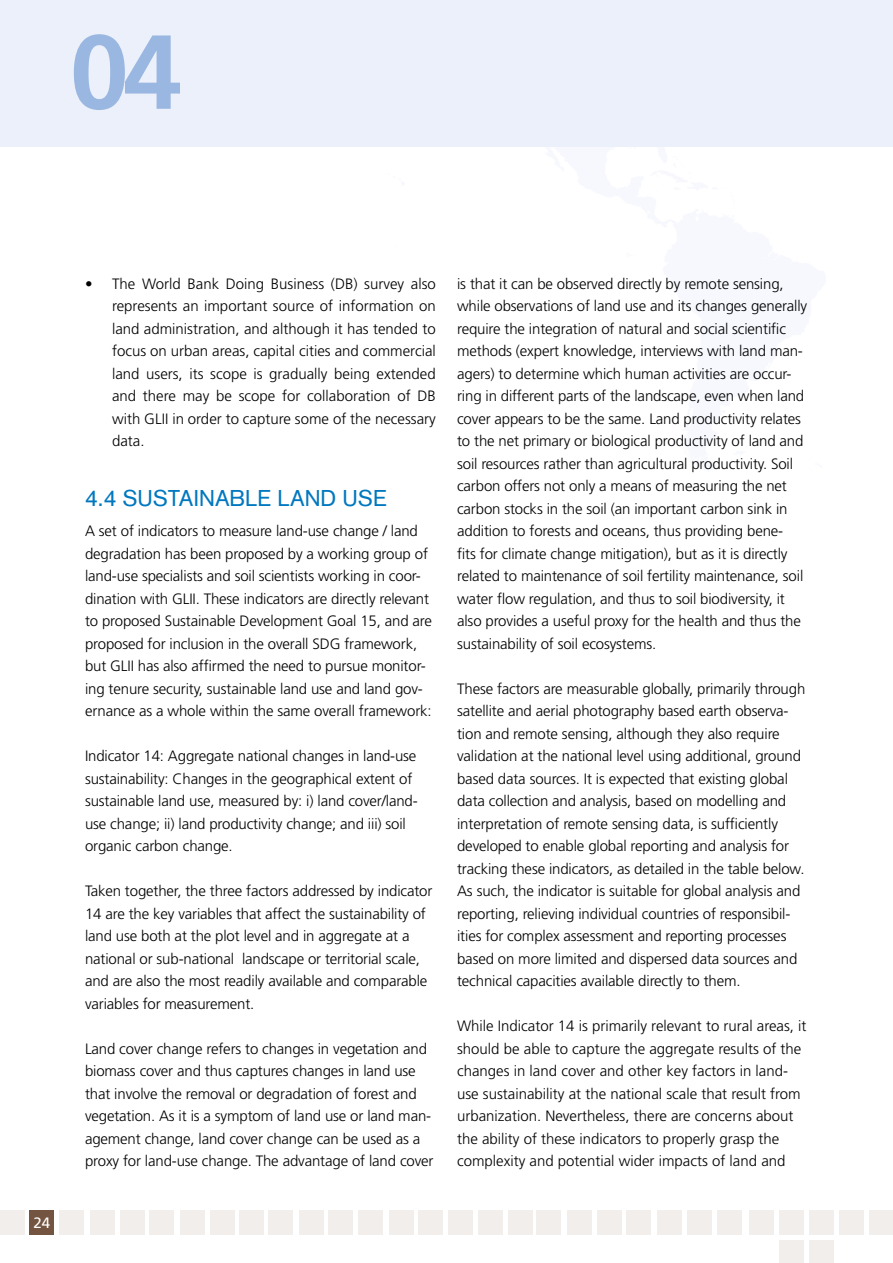
<style>
.page{position:relative;width:893px;height:1263px;background:#fff}
.page>*{position:absolute;margin:0;border:0;box-sizing:border-box;transform-origin:0 0}
.t1{font:700 105px "Frutiger";color:#99b7e1}
.t2{font:22.5px "Akzidenz Grotesk";color:#0078bf}
.t3{font:300 15px/22.5px "Frutiger";letter-spacing:-.01em;color:#000}
.t4{font:15px "Frutiger";color:#fff}
</style>
<div class="page">
<div style="left:0;top:1210px;width:25px;height:25px;background:#f2eeec"></div>
<div style="left:180px;top:1210px;width:25px;height:25px;background:#f2eeec"></div>
<div style="left:389px;top:1210px;width:24px;height:25px;background:#f2eeec"></div>
<div style="left:657px;top:1210px;width:25px;height:25px;background:#f2eeec"></div>
<div style="left:210px;top:1210px;width:25px;height:25px;background:#f2eeec"></div>
<div style="left:478px;top:1210px;width:25px;height:25px;background:#f2eeec"></div>
<div style="left:418px;top:1210px;width:25px;height:25px;background:#f2eeec"></div>
<div style="left:687px;top:1210px;width:25px;height:25px;background:#f2eeec"></div>
<div style="left:59px;top:1210px;width:25px;height:25px;background:#f2eeec"></div>
<div style="left:268px;top:1210px;width:25px;height:25px;background:#f2eeec"></div>
<div style="left:536px;top:1210px;width:25px;height:25px;background:#f2eeec"></div>
<div style="left:239px;top:1210px;width:25px;height:25px;background:#f2eeec"></div>
<div style="left:508px;top:1210px;width:25px;height:25px;background:#f2eeec"></div>
<div style="left:448px;top:1210px;width:25px;height:25px;background:#f2eeec"></div>
<div style="left:717px;top:1210px;width:24px;height:25px;background:#f2eeec"></div>
<div style="left:90px;top:1210px;width:25px;height:25px;background:#f2eeec"></div>
<div style="left:299px;top:1210px;width:24px;height:25px;background:#f2eeec"></div>
<div style="left:567px;top:1210px;width:25px;height:25px;background:#f2eeec"></div>
<div style="left:120px;top:1210px;width:24px;height:25px;background:#f2eeec"></div>
<div style="left:328px;top:1210px;width:25px;height:25px;background:#f2eeec"></div>
<div style="left:597px;top:1210px;width:25px;height:25px;background:#f2eeec"></div>
<div style="left:149px;top:1210px;width:25px;height:25px;background:#f2eeec"></div>
<div style="left:358px;top:1210px;width:25px;height:25px;background:#f2eeec"></div>
<div style="left:626px;top:1210px;width:25px;height:25px;background:#f2eeec"></div>
<div style="left:749px;top:1210px;width:25px;height:25px;background:#f2eeec"></div>
<div style="left:779px;top:1210px;width:25px;height:25px;background:#f2eeec"></div>
<div style="left:779px;top:1240px;width:25px;height:23px;background:#f2eeec"></div>
<div style="left:809px;top:1210px;width:24px;height:25px;background:#f2eeec"></div>
<div style="left:809px;top:1240px;width:24px;height:23px;background:#f2eeec"></div>
<div style="left:840px;top:1210px;width:24px;height:25px;background:#f2eeec"></div>
<div style="left:869px;top:1210px;width:24px;height:25px;background:#f2eeec"></div>
<div style="left:30px;top:1210px;width:24px;height:25px;background:#725440"></div>
<div style="left:0;top:0;width:893px;height:147px;background:#ecf0fa"></div>
<h1 class="t1" style="left:70px;top:11px;width:113px">04</h1>
<p class="t4" style="left:33px;top:1214px;width:18px">24</p>
<p class="t3" style="left:112px;top:272px;width:325px;text-align:justify;text-indent:-27px">• The World Bank Doing Business (DB) survey also represents an important source of information on land administration, and although it has tended to focus on urban areas, capital cities and commercial land users, its scope is gradually being extended and there may be scope for collaboration of DB with GLII in order to capture some of the necessary data.</p>
<h2 class="t2" style="left:85px;top:485px;width:303px">4.4 SUSTAINABLE LAND USE</h2>
<p class="t3" style="left:85px;top:520px;width:348px">A set of indicators to measure land-use change / land degradation has been proposed by a working group of land-use specialists and soil scientists working in coor&shy;dination with GLII. These indicators are directly relevant to proposed Sustainable Development Goal 15, and are proposed for inclusion in the overall SDG framework, but GLII has also affirmed the need to pursue monitor&shy;ing tenure security, sustainable land use and land gov&shy;ernance as a whole within the same overall framework:</p>
<p class="t3" style="left:85px;top:745px;width:334px">Indicator 14: Aggregate national changes in land-use sustainability: Changes in the geographical extent of sustainable land use, measured by: i) land cover/land&shy;use change; ii) land productivity change; and iii) soil organic carbon change.</p>
<p class="t3" style="left:85px;top:880px;width:349px">Taken together, the three factors addressed by indicator 14 are the key variables that affect the sustainability of land use both at the plot level and in aggregate at a national or sub-national landscape or territorial scale, and are also the most readily available and comparable variables for measurement.</p>
<p class="t3" style="left:85px;top:1037px;width:350px">Land cover change refers to changes in vegetation and biomass cover and thus captures changes in land use that involve the removal or degradation of forest and vegetation. As it is a symptom of land use or land man&shy;agement change, land cover change can be used as a proxy for land-use change. The advantage of land cover</p>
<p class="t3" style="left:457px;top:272px;width:352px">is that it can be observed directly by remote sensing, while observations of land use and its changes generally require the integration of natural and social scientific methods (expert knowledge, interviews with land man&shy;agers) to determine which human activities are occur&shy;ring in different parts of the landscape, even when land cover appears to be the same. Land productivity relates to the net primary or biological productivity of land and soil resources rather than agricultural productivity. Soil carbon offers not only a means of measuring the net carbon stocks in the soil (an important carbon sink in addition to forests and oceans, thus providing bene-<br>fits for climate change mitigation), but as it is directly related to maintenance of soil fertility maintenance, soil water flow regulation, and thus to soil biodiversity, it also provides a useful proxy for the health and thus the sustainability of soil ecosystems.</p>
<p class="t3" style="left:457px;top:677px;width:350px">These factors are measurable globally, primarily through satellite and aerial photography based earth observa&shy;tion and remote sensing, although they also require validation at the national level using additional, ground based data sources. It is expected that existing global data collection and analysis, based on modelling and interpretation of remote sensing data, is sufficiently developed to enable global reporting and analysis for tracking these indicators, as detailed in the table below.<br>As such, the indicator is suitable for global analysis and reporting, relieving individual countries of responsibil&shy;ities for complex assessment and reporting processes based on more limited and dispersed data sources and technical capacities available directly to them.</p>
<p class="t3" style="left:457px;top:1015px;width:351px">While Indicator 14 is primarily relevant to rural areas, it should be able to capture the aggregate results of the changes in land cover and other key factors in land&shy;use sustainability at the national scale that result from urbanization. Nevertheless, there are concerns about the ability of these indicators to properly grasp the complexity and potential wider impacts of land and</p>
</div>
